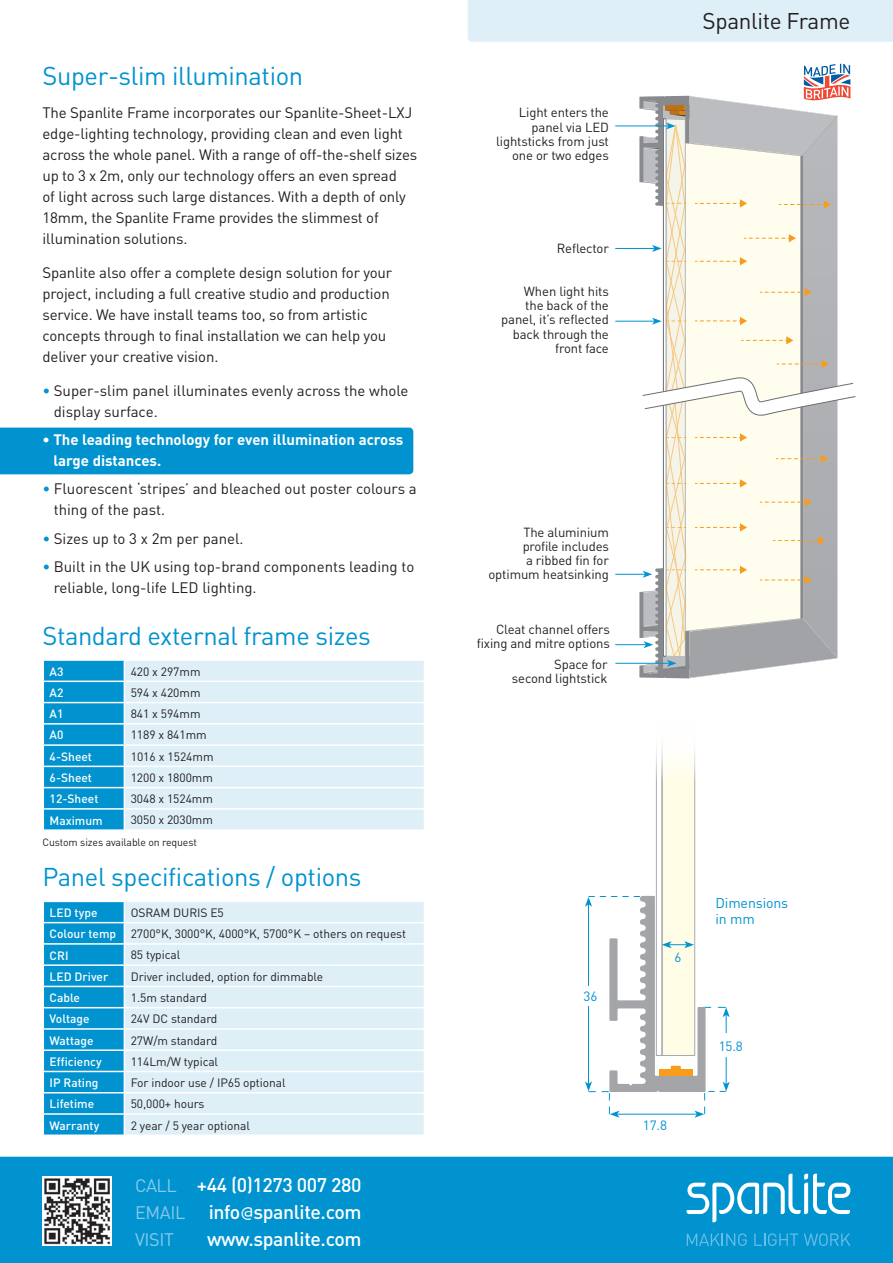
<style>
.page{position:relative;width:893px;height:1263px;background:#fff}
.page>*{position:absolute;margin:0;border:0;box-sizing:border-box;transform-origin:0 0}
.t1{font:25.5px "DIN";letter-spacing:-.015em;color:#0093d0}
.t2{font:22.5px "DIN";letter-spacing:-.015em;color:#231f20}
.t3{font:500 19.5px/27px "DIN";letter-spacing:-.02em;color:#fff}
.t4{font:18px "DIN";letter-spacing:-.02em;color:#89c9ea}
.t5{font:15px/21px "DIN";letter-spacing:-.01em;color:#231f20}
.t6{font:700 15px/21px "DIN";color:#fff}
.t7{font:14.1px/16.4px "DIN";letter-spacing:-.01em;color:#0093d0}
.t8{font:13.35px "DIN";color:#0093d0}
.t9{font:13.05px/14.1px "DIN";letter-spacing:-.01em;color:#231f20;text-align:right}
.t10{font:12px/21.3px "DIN";letter-spacing:-.005em;color:#231f20}
.t11{font:500 12px "DIN";color:#fff}
.t12{font:10.5px "DIN";letter-spacing:-.01em;color:#231f20}
.s1{color:#0093d0}
.s2{font-weight:500;color:#fff}
.s3{font-weight:400;font-size:18px;color:#89c9ea}
.s4{font-family:"DI Nv Regularv";font-weight:400}
</style>
<div class="page">
<div style="left:0;top:1156px;width:893px;height:107px;background:#0093d0"></div>
<img style="left:43px;top:1177px;width:69px;height:69px">
<svg style="left:687px;top:1174px;width:163px;height:48px"></svg>
<svg style="left:687px;top:1233px;width:60px;height:13px"></svg>
<svg style="left:754px;top:1233px;width:44px;height:13px"></svg>
<svg style="left:804px;top:1233px;width:46px;height:13px"></svg>
<div style="left:0;top:428px;width:413px;height:46px;background:#0093d0"></div>
<div style="left:468px;top:0;width:425px;height:42px;background:#dfeff8"></div>
<hr style="left:615px;top:126px;width:53px;height:1px;background:#0093d0">
<svg style="left:616px;top:64px;width:240px;height:614px"></svg>
<svg style="left:585px;top:747px;width:145px;height:371px"></svg>
<div style="left:125px;top:902px;width:299px;height:232px;background:#dfeff8"></div>
<hr style="left:124px;top:922px;width:301px;height:1px;background:#fff">
<hr style="left:124px;top:943px;width:301px;height:2px;background:#fff">
<hr style="left:124px;top:964px;width:301px;height:2px;background:#fff">
<hr style="left:124px;top:986px;width:301px;height:1px;background:#fff">
<hr style="left:124px;top:1007px;width:301px;height:1px;background:#fff">
<hr style="left:124px;top:1028px;width:301px;height:2px;background:#fff">
<hr style="left:124px;top:1049px;width:301px;height:2px;background:#fff">
<hr style="left:124px;top:1071px;width:301px;height:1px;background:#fff">
<hr style="left:124px;top:1092px;width:301px;height:1px;background:#fff">
<hr style="left:124px;top:1113px;width:301px;height:2px;background:#fff">
<svg style="left:43px;top:901px;width:82px;height:233px;background:#199dd4"></svg>
<div style="left:125px;top:661px;width:299px;height:168px;background:#dfeff8"></div>
<hr style="left:124px;top:680px;width:301px;height:2px;background:#fff">
<hr style="left:124px;top:702px;width:301px;height:1px;background:#fff">
<hr style="left:124px;top:723px;width:301px;height:2px;background:#fff">
<hr style="left:124px;top:744px;width:301px;height:2px;background:#fff">
<hr style="left:124px;top:766px;width:301px;height:1px;background:#fff">
<hr style="left:124px;top:787px;width:301px;height:1px;background:#fff">
<hr style="left:124px;top:808px;width:301px;height:2px;background:#fff">
<svg style="left:43px;top:660px;width:82px;height:169px;background:#179dd4"></svg>
<h1 class="t1" style="left:43px;top:59px;width:262px">Super-slim illumination</h1>
<p class="t5" style="left:43px;top:102px;width:376px">The Spanlite Frame incorporates our Spanlite-Sheet-LXJ edge-lighting technology, providing clean and even light across the whole panel. With a range of off-the-shelf sizes up to 3 x 2m, only our technology offers an even spread<br>of light across such large distances. With a depth of only 18mm, the Spanlite Frame provides the slimmest of illumination solutions.</p>
<p class="t5" style="left:43px;top:262px;width:351px">Spanlite also offer a complete design solution for your project, including a full creative studio and production service. We have install teams too, so from artistic concepts through to final installation we can help you deliver your creative vision.</p>
<p class="t5" style="left:54px;top:380px;width:356px;text-indent:-11px"><span class="s1">•</span> Super-slim panel illuminates evenly across the whole display surface.</p>
<p class="t6" style="left:53px;top:428px;width:351px;text-indent:-11px">• The leading technology for even illumination across large distances.</p>
<p class="t5" style="left:54px;top:478px;width:365px;text-indent:-11px"><span class="s1">•</span> Fluorescent ‘stripes’ and bleached out poster colours a thing of the past.</p>
<p class="t5" style="left:43px;top:527px;width:203px"><span class="s1">•</span> Sizes up to 3 x 2m per panel.</p>
<p class="t5" style="left:54px;top:556px;width:362px;text-indent:-11px"><span class="s1">•</span> Built in the UK using top-brand components leading to reliable, long-life LED lighting.</p>
<h1 class="t1" style="left:43px;top:620px;width:330px">Standard external frame sizes</h1>
<p class="t11" style="left:50px;top:664px;width:15px">A3</p>
<p class="t10" style="left:131px;top:660px;width:71px">420 x 297mm</p>
<p class="t11" style="left:50px;top:685px;width:15px">A2</p>
<p class="t10" style="left:131px;top:682px;width:71px">594 x 420mm</p>
<p class="t11" style="left:50px;top:706px;width:15px">A1</p>
<p class="t10" style="left:131px;top:703px;width:71px">841 x 594mm</p>
<p class="t11" style="left:50px;top:727px;width:15px">A0</p>
<p class="t10" style="left:131px;top:724px;width:77px">1189 x 841mm</p>
<p class="t11" style="left:50px;top:749px;width:44px">4-Sheet</p>
<p class="t10" style="left:131px;top:745px;width:84px">1016 x 1524mm</p>
<p class="t11" style="left:50px;top:770px;width:44px">6-Sheet</p>
<p class="t10" style="left:131px;top:767px;width:84px">1200 x 1800mm</p>
<p class="t11" style="left:50px;top:791px;width:50px">12-Sheet</p>
<p class="t10" style="left:131px;top:788px;width:84px">3048 x 1524mm</p>
<p class="t11" style="left:50px;top:812px;width:55px">Maximum</p>
<p class="t10" style="left:131px;top:809px;width:84px">3050 x 2030mm</p>
<p class="t12" style="left:43px;top:835px;width:156px">Custom sizes available on request</p>
<h1 class="t1" style="left:43px;top:861px;width:320px">Panel specifications / options</h1>
<p class="t11" style="left:50px;top:905px;width:49px">LED type</p>
<p class="t10" style="left:50px;top:902px;width:358px;text-indent:81px">OSRAM DURIS E5<br><span class="s2">Colour temp</span> 2700°K, 3000°K, 4000°K, 5700°K – others on request<br><span class="s2">CRI</span></p>
<p class="t10" style="left:131px;top:944px;width:51px">85 typical</p>
<p class="t11" style="left:50px;top:969px;width:60px">LED Driver</p>
<p class="t10" style="left:131px;top:965px;width:194px">Driver included, option for dimmable</p>
<p class="t11" style="left:50px;top:990px;width:32px">Cable</p>
<p class="t10" style="left:131px;top:987px;width:78px">1.5m standard</p>
<p class="t11" style="left:50px;top:1011px;width:41px">Voltage</p>
<p class="t10" style="left:131px;top:1008px;width:88px">24V DC standard</p>
<p class="t11" style="left:50px;top:1032px;width:45px">Wattage</p>
<p class="t10" style="left:131px;top:1029px;width:88px">27W/m standard</p>
<p class="t11" style="left:50px;top:1054px;width:53px">Efficiency</p>
<p class="t10" style="left:131px;top:1050px;width:89px">114Lm/W typical</p>
<p class="t11" style="left:50px;top:1075px;width:50px">IP Rating</p>
<p class="t10" style="left:131px;top:1072px;width:156px">For indoor use / IP65 optional</p>
<p class="t11" style="left:50px;top:1096px;width:46px">Lifetime</p>
<p class="t10" style="left:131px;top:1093px;width:75px">50,000+ hours</p>
<p class="t11" style="left:50px;top:1117px;width:51px">Warranty</p>
<p class="t10" style="left:131px;top:1114px;width:121px">2 year / 5 year optional</p>
<h3 class="t3" style="left:135px;top:1171px;width:228px"><span class="s3">CALL</span> +44 (0)1273 007 280<br><span class="s3">EMAIL</span> info<span class="s4">@</span>spanlite.com</h3>
<p class="t4" style="left:135px;top:1228px;width:40px">VISIT</p>
<h3 class="t3" style="left:207px;top:1225px;width:156px">www.spanlite.com</h3>
<p class="t9" style="left:496px;top:105px;width:114px">Light enters the panel via LED lightsticks from just one or two edges</p>
<p class="t9" style="left:557px;top:241px;width:54px">Reflector</p>
<p class="t9" style="left:501px;top:284px;width:109px">When light hits<br>the back of the panel, it’s reflected back through the front face</p>
<p class="t9" style="left:488px;top:525px;width:122px">The aluminium profile includes<br>a ribbed fin for optimum heatsinking</p>
<p class="t9" style="left:477px;top:622px;width:135px">Cleat channel offers fixing and mitre options</p>
<p class="t9" style="left:512px;top:657px;width:97px">Space for second lightstick</p>
<h2 class="t2" style="left:702px;top:7px;width:149px">Spanlite Frame</h2>
<p class="t8" style="left:584px;top:988px;width:15px">36</p>
<p class="t8" style="left:674px;top:949px;width:8px">6</p>
<p class="t8" style="left:643px;top:1116px;width:26px">17.8</p>
<p class="t7" style="left:715px;top:894px;width:74px">Dimensions in mm</p>
<p class="t8" style="left:719px;top:1037px;width:26px">15.8</p>
</div>
